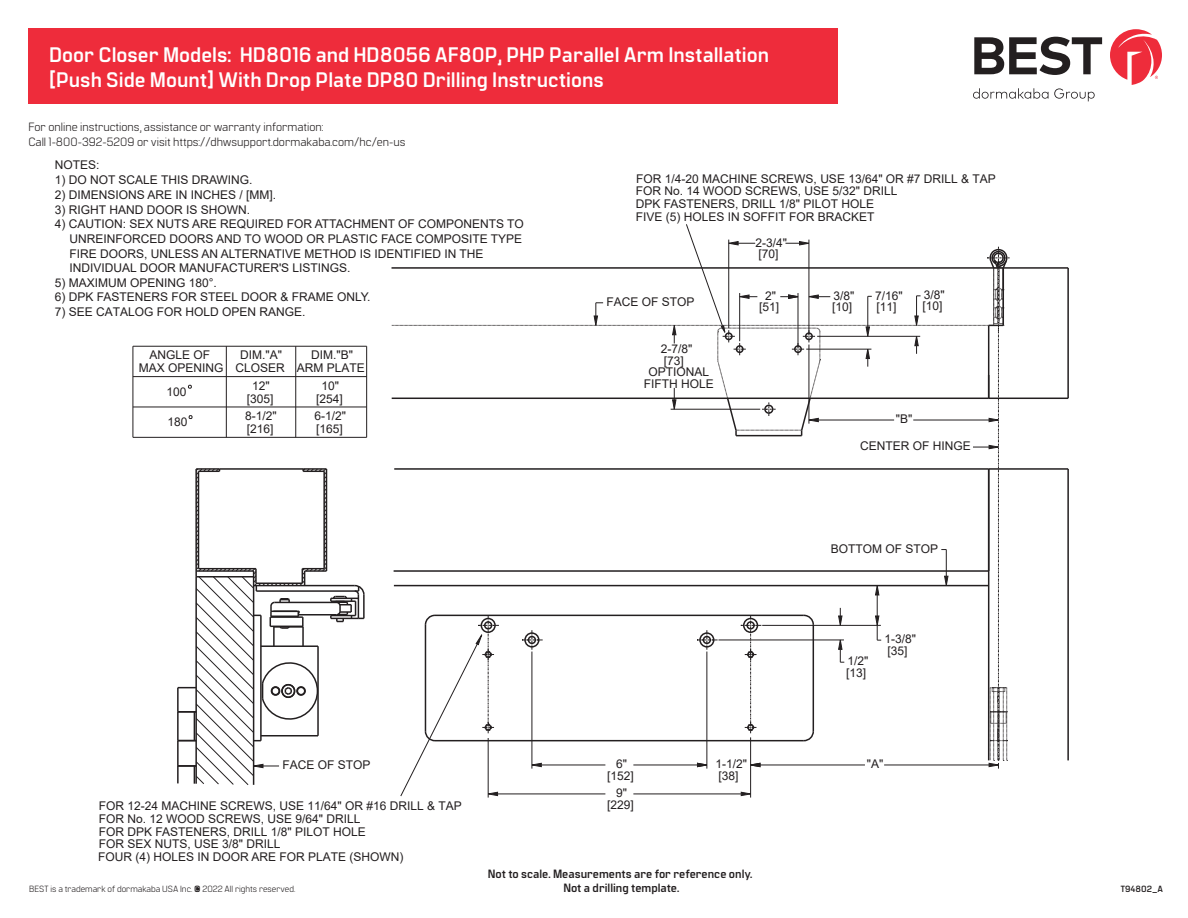
<style>
.page{position:relative;width:1188px;height:918px;background:#fff}
.page>*{position:absolute;margin:0;border:0;box-sizing:border-box;transform-origin:0 0}
.t1{font:700 21px/25.2px "Manifold CF";color:#fff}
.t2{font:12px/11.4px "Arial";color:#231f20}
.t3{font:12px/14.4px "Manifold CF";color:#231f20}
.t4{font:700 12px/14.4px "Manifold CF";color:#231f20;text-align:center}
.t5{font:9px "Manifold CF";color:#231f20}
.t6{font:700 9px "Manifold CF";color:#231f20}
</style>
<div class="page">
<svg style="left:187px;top:385px;width:5px;height:4px"></svg>
<svg style="left:188px;top:415px;width:5px;height:4px"></svg>
<hr style="left:133px;top:346px;width:234px;height:1px;background:#231f20">
<hr style="left:133px;top:346px;width:1px;height:91px;background:#231f20">
<hr style="left:133px;top:376px;width:234px;height:1px;background:#231f20">
<hr style="left:133px;top:407px;width:234px;height:1px;background:#231f20">
<hr style="left:133px;top:437px;width:234px;height:1px;background:#231f20">
<hr style="left:226px;top:346px;width:1px;height:91px;background:#231f20">
<hr style="left:295px;top:346px;width:1px;height:91px;background:#231f20">
<hr style="left:366px;top:346px;width:1px;height:91px;background:#231f20">
<hr style="left:488px;top:738px;width:1px;height:60px;background:#231f20">
<hr style="left:750px;top:737px;width:1px;height:61px;background:#231f20">
<hr style="left:989px;top:468px;width:79px;height:2px;background:#231f20">
<hr style="left:1067px;top:469px;width:2px;height:291px;background:#231f20">
<hr style="left:989px;top:398px;width:79px;height:1px;background:#231f20">
<hr style="left:1003px;top:267px;width:65px;height:2px;background:#231f20">
<hr style="left:1067px;top:268px;width:2px;height:130px;background:#231f20">
<svg style="left:177px;top:468px;width:188px;height:317px"></svg>
<svg style="left:391px;top:224px;width:619px;height:573px"></svg>
<svg style="left:974px;top:37px;width:128px;height:38px"></svg>
<svg style="left:1110px;top:29px;width:52px;height:56px"></svg>
<svg style="left:973px;top:88px;width:75px;height:11px"></svg>
<svg style="left:1054px;top:88px;width:41px;height:13px"></svg>
<div style="left:28px;top:28px;width:810px;height:75px;background:#ee2c3b"></div>
<h1 class="t1" style="left:49px;top:43px;width:722px">Door Closer Models: HD8016 and HD8056 AF80P, PHP Parallel Arm Installation [Push Side Mount] With Drop Plate DP80 Drilling Instructions</h1>
<p class="t3" style="left:28px;top:120px;width:379px">For online instructions, assistance or warranty information:<br>Call 1-800-392-5209 or visit https://dhwsupport.dormakaba.com/hc/en-us</p>
<p class="t2" style="left:55px;top:160px;width:46px">NOTES:</p>
<p class="t2" style="left:55px;top:174px;width:199px">1) DO NOT SCALE THIS DRAWING.</p>
<p class="t2" style="left:55px;top:189px;width:223px">2) DIMENSIONS ARE IN INCHES / [MM].</p>
<p class="t2" style="left:55px;top:204px;width:197px">3) RIGHT HAND DOOR IS SHOWN.</p>
<p class="t2" style="left:69px;top:217px;width:456px;line-height:14.7px;text-indent:-15px">4) CAUTION: SEX NUTS ARE REQUIRED FOR ATTACHMENT OF COMPONENTS TO UNREINFORCED DOORS AND TO WOOD OR PLASTIC FACE COMPOSITE TYPE FIRE DOORS, UNLESS AN ALTERNATIVE METHOD IS IDENTIFIED IN THE INDIVIDUAL DOOR MANUFACTURER'S LISTINGS.</p>
<p class="t2" style="left:55px;top:277px;width:164px">5) MAXIMUM OPENING 180°.</p>
<p class="t2" style="left:55px;top:292px;width:317px">6) DPK FASTENERS FOR STEEL DOOR &amp; FRAME ONLY.</p>
<p class="t2" style="left:55px;top:306px;width:252px">7) SEE CATALOG FOR HOLD OPEN RANGE.</p>
<p class="t2" style="left:139px;top:348px;width:86px;line-height:13px;text-align:center">ANGLE OF<br>MAX OPENING</p>
<p class="t2" style="left:235px;top:348px;width:51px;line-height:13px;text-align:center">DIM."A"<br>CLOSER</p>
<p class="t2" style="left:297px;top:348px;width:70px;line-height:13px;text-align:center">DIM."B"<br>ARM PLATE</p>
<p class="t2" style="left:167px;top:386px;width:22px">100</p>
<p class="t2" style="left:247px;top:379px;width:28px;line-height:13px;text-align:center">12" [305]</p>
<p class="t2" style="left:316px;top:379px;width:28px;line-height:13px;text-align:center">10" [254]</p>
<p class="t2" style="left:167px;top:417px;width:22px">180</p>
<p class="t2" style="left:245px;top:409px;width:33px;line-height:13px">8-1/2" [216]</p>
<p class="t2" style="left:315px;top:409px;width:33px;line-height:13px">6-1/2" [165]</p>
<p class="t2" style="left:282px;top:759px;width:90px">FACE OF STOP</p>
<p class="t2" style="left:636px;top:172px;width:362px;line-height:12.6px">FOR 1/4-20 MACHINE SCREWS, USE 13/64" OR #7 DRILL &amp; TAP FOR No. 14 WOOD SCREWS, USE 5/32" DRILL<br>DPK FASTENERS, DRILL 1/8" PILOT HOLE<br>FIVE (5) HOLES IN SOFFIT FOR BRACKET</p>
<p class="t2" style="left:606px;top:296px;width:90px">FACE OF STOP</p>
<p class="t2" style="left:661px;top:343px;width:33px">2-7/8"</p>
<p class="t2" style="left:664px;top:355px;width:22px">[73]</p>
<p class="t2" style="left:648px;top:366px;width:62px">OPTIONAL</p>
<p class="t2" style="left:644px;top:378px;width:72px">FIFTH HOLE</p>
<p class="t2" style="left:755px;top:237px;width:33px">2-3/4" [70]</p>
<p class="t2" style="left:759px;top:290px;width:22px;text-align:center">2" [51]</p>
<p class="t2" style="left:832px;top:290px;width:24px">3/8" [10]</p>
<p class="t2" style="left:875px;top:290px;width:29px">7/16" [11]</p>
<p class="t2" style="left:922px;top:289px;width:24px">3/8" [10]</p>
<p class="t2" style="left:896px;top:413px;width:18px">"B"</p>
<p class="t2" style="left:860px;top:440px;width:112px">CENTER OF HINGE</p>
<p class="t2" style="left:607px;top:758px;width:28px;text-align:center">6" [152]</p>
<p class="t2" style="left:715px;top:758px;width:33px">1-1/2" [38]</p>
<p class="t2" style="left:831px;top:543px;width:109px">BOTTOM OF STOP</p>
<p class="t2" style="left:846px;top:655px;width:24px">1/2" [13]</p>
<p class="t2" style="left:885px;top:633px;width:33px">1-3/8" [35]</p>
<p class="t2" style="left:867px;top:758px;width:18px">"A"</p>
<p class="t2" style="left:607px;top:787px;width:28px;text-align:center">9" [229]</p>
<p class="t2" style="left:98px;top:800px;width:365px;line-height:12.6px">FOR 12-24 MACHINE SCREWS, USE 11/64" OR #16 DRILL &amp; TAP FOR No. 12 WOOD SCREWS, USE 9/64" DRILL<br>FOR DPK FASTENERS, DRILL 1/8" PILOT HOLE<br>FOR SEX NUTS, USE 3/8" DRILL<br>FOUR (4) HOLES IN DOOR ARE FOR PLATE (SHOWN)</p>
<p class="t5" style="left:29px;top:884px;width:268px">BEST is a trademark of dormakaba USA Inc. © 2022 All rights reserved.</p>
<p class="t6" style="left:1120px;top:884px;width:44px">T94802_A</p>
<p class="t4" style="left:488px;top:867px;width:266px">Not to scale. Measurements are for reference only.<br>Not a drilling template.</p>
</div>
